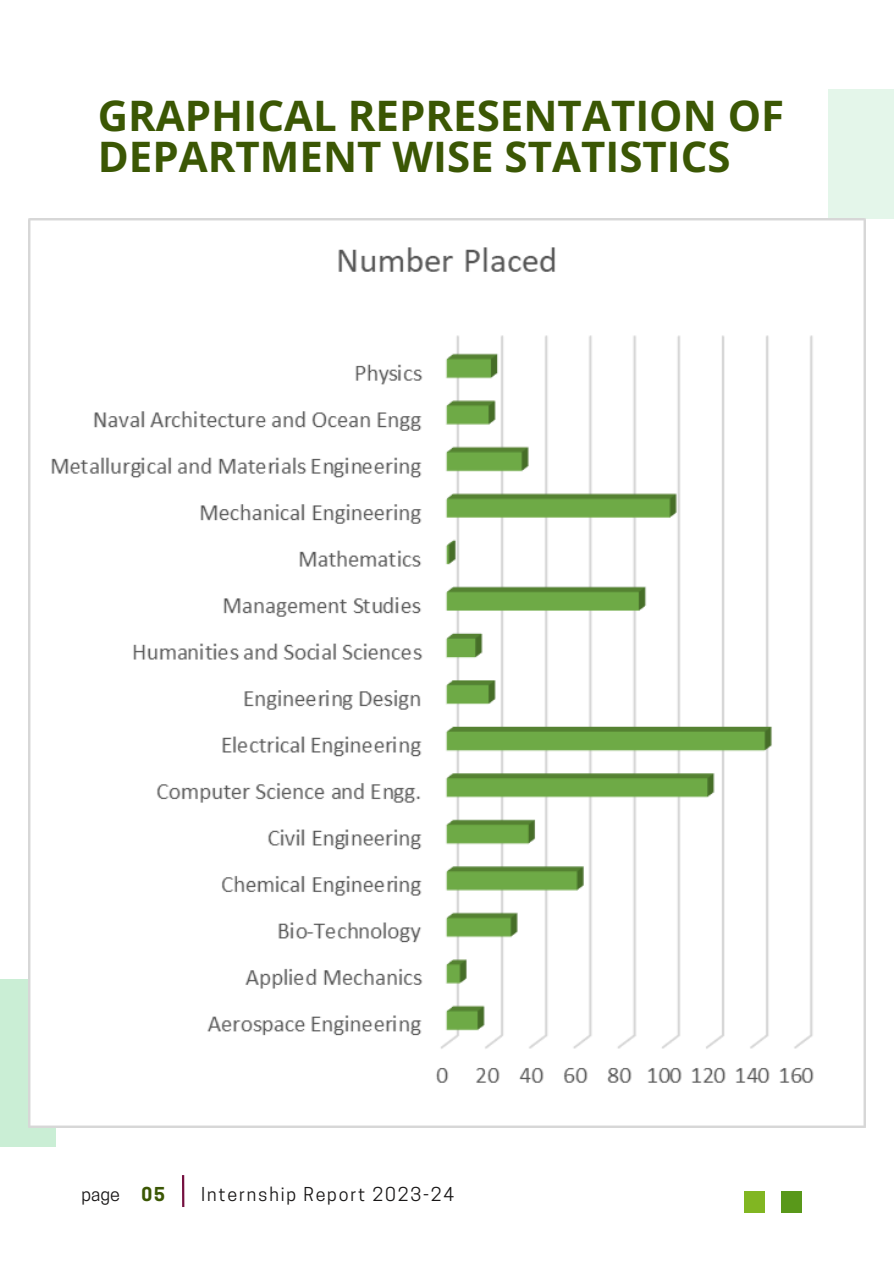
<style>
.page{position:relative;width:894px;height:1264px;background:#fff}
.page>*{position:absolute;margin:0;border:0;box-sizing:border-box;transform-origin:0 0}
.t1{font:700 42px/41.7px "Open Sans";color:#3b5704}
.t2{font:18px "Cooper Hewitt";letter-spacing:.1em;color:#191717}
.t3{font:700 18px "Cooper Hewitt";color:#3b5704}
</style>
<div class="page">
<hr style="left:182px;top:1175px;width:2px;height:31px;background:#751040">
<div style="left:828px;top:89px;width:65px;height:130px;background:#e4f6ea"></div>
<div style="left:743px;top:1190px;width:21px;height:22px;background:#81b622"></div>
<div style="left:781px;top:1190px;width:20px;height:22px;background:#59981a"></div>
<div style="left:0;top:979px;width:56px;height:167px;background:#caeed5"></div>
<img style="left:28px;top:219px;width:837px;height:908px">
<p class="t1" style="left:98px;top:93px;width:687px">GRAPHICAL REPRESENTATION OF<br>DEPARTMENT WISE STATISTICS</p>
<p class="t2" style="left:81px;top:1187px;width:40px">page</p>
<p class="t3" style="left:141px;top:1187px;width:25px">05</p>
<p class="t2" style="left:201px;top:1187px;width:254px">Internship Report 2023-24</p>
</div>
